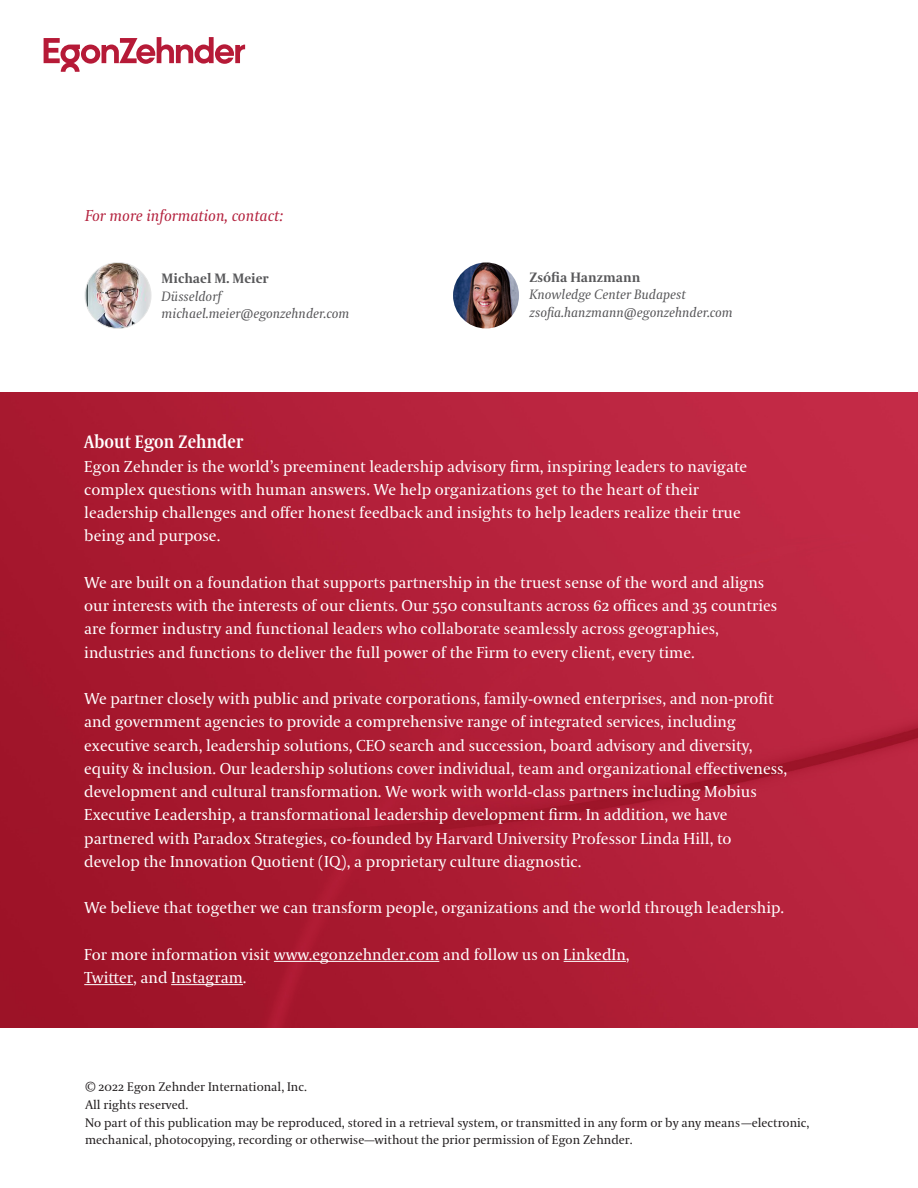
<style>
.page{position:relative;width:918px;height:1188px;background:#fff}
.page>*{position:absolute;margin:0;border:0;box-sizing:border-box;transform-origin:0 0}
.bold_blue_heading{font:600 18px "Coranto 2 Headline SB";letter-spacing:.005em;color:#fff}
.Body_text_11_5pt{font:15.75px/23.2px "Coranto 2";color:#fff}
.Body_text_11_5pt-2{font:italic 15.75px "Coranto 2";color:#b4233f}
.Bullets{font:italic 13.5px "Coranto 2";color:#565558}
.Bullets-2{font:italic 13.5px "Coranto 2";color:#58585a}
.Bullets-3{font:700 13.5px "Coranto 2";color:#58585a}
.Body_text_11_5pt-3{font:12.3px/17.7px "Coranto 2";color:#231f20}
</style>
<div class="page">
<img style="left:0;top:392px;width:918px;height:635px">
<hr style="left:274px;top:961px;width:165px;height:1px;background:#fff">
<hr style="left:564px;top:961px;width:62px;height:1px;background:#fff">
<hr style="left:84px;top:984px;width:49px;height:1px;background:#fff">
<hr style="left:171px;top:984px;width:72px;height:1px;background:#fff">
<img style="left:85px;top:262px;width:66px;height:66px;border-radius:33px">
<div style="left:85px;top:262px;width:66px;height:67px;border:1px solid #e5e5e5;border-radius:50%"></div>
<svg style="left:44px;top:37px;width:201px;height:35px"></svg>
<img style="left:453px;top:262px;width:66px;height:66px;border-radius:33px">
<p class="Body_text_11_5pt-2" style="left:85px;top:206px;width:200px">For more information, contact:</p>
<p class="Bullets-3" style="left:162px;top:270px;width:109px">Michael M. Meier</p>
<p class="Bullets-2" style="left:162px;top:288px;width:61px">Düsseldorf</p>
<p class="Bullets" style="left:162px;top:305px;width:189px">michael.meier@egonzehnder.com</p>
<p class="Bullets-3" style="left:530px;top:269px;width:112px">Zsófia Hanzmann</p>
<p class="Bullets-2" style="left:530px;top:286px;width:158px">Knowledge Center Budapest</p>
<p class="Bullets" style="left:530px;top:304px;width:205px">zsofia.hanzmann@egonzehnder.com</p>
<p class="bold_blue_heading" style="left:84px;top:428px;width:160px">About Egon Zehnder</p>
<p class="Body_text_11_5pt" style="left:84px;top:455px;width:665px">Egon Zehnder is the world’s preeminent leadership advisory firm, inspiring leaders to navigate complex questions with human answers. We help organizations get to the heart of their</p>
<p class="Body_text_11_5pt" style="left:84px;top:502px;width:658px">leadership challenges and offer honest feedback and insights to help leaders realize their true being and purpose.</p>
<p class="Body_text_11_5pt" style="left:84px;top:571px;width:694px">We are built on a foundation that supports partnership in the truest sense of the word and aligns our interests with the interests of our clients. Our 550 consultants across 62 offices and 35 countries are former industry and functional leaders who collaborate seamlessly across geographies, industries and functions to deliver the full power of the Firm to every client, every time.</p>
<p class="Body_text_11_5pt" style="left:84px;top:688px;width:705px">We partner closely with public and private corporations, family-owned enterprises, and non-profit and government agencies to provide a comprehensive range of integrated services, including executive search, leadership solutions, CEO search and succession, board advisory and diversity, equity &amp; inclusion. Our leadership solutions cover individual, team and organizational effectiveness, development and cultural transformation. We work with world-class partners including Mobius Executive Leadership, a transformational leadership development firm. In addition, we have partnered with Paradox Strategies, co-founded by Harvard University Professor Linda Hill, to develop the Innovation Quotient (IQ), a proprietary culture diagnostic.</p>
<p class="Body_text_11_5pt" style="left:84px;top:897px;width:701px">We believe that together we can transform people, organizations and the world through leadership.</p>
<p class="Body_text_11_5pt" style="left:84px;top:943px;width:547px">For more information visit www.egonzehnder.com and follow us on LinkedIn,<br>Twitter, and Instagram.</p>
<p class="Body_text_11_5pt-3" style="left:85px;top:1079px;width:223px">© 2022 Egon Zehnder International, Inc.<br>All rights reserved.</p>
<p class="Body_text_11_5pt-3" style="left:85px;top:1114px;width:726px">No part of this publication may be reproduced, stored in a retrieval system, or transmitted in any form or by any means—electronic, mechanical, photocopying, recording or otherwise—without the prior permission of Egon Zehnder.</p>
</div>
